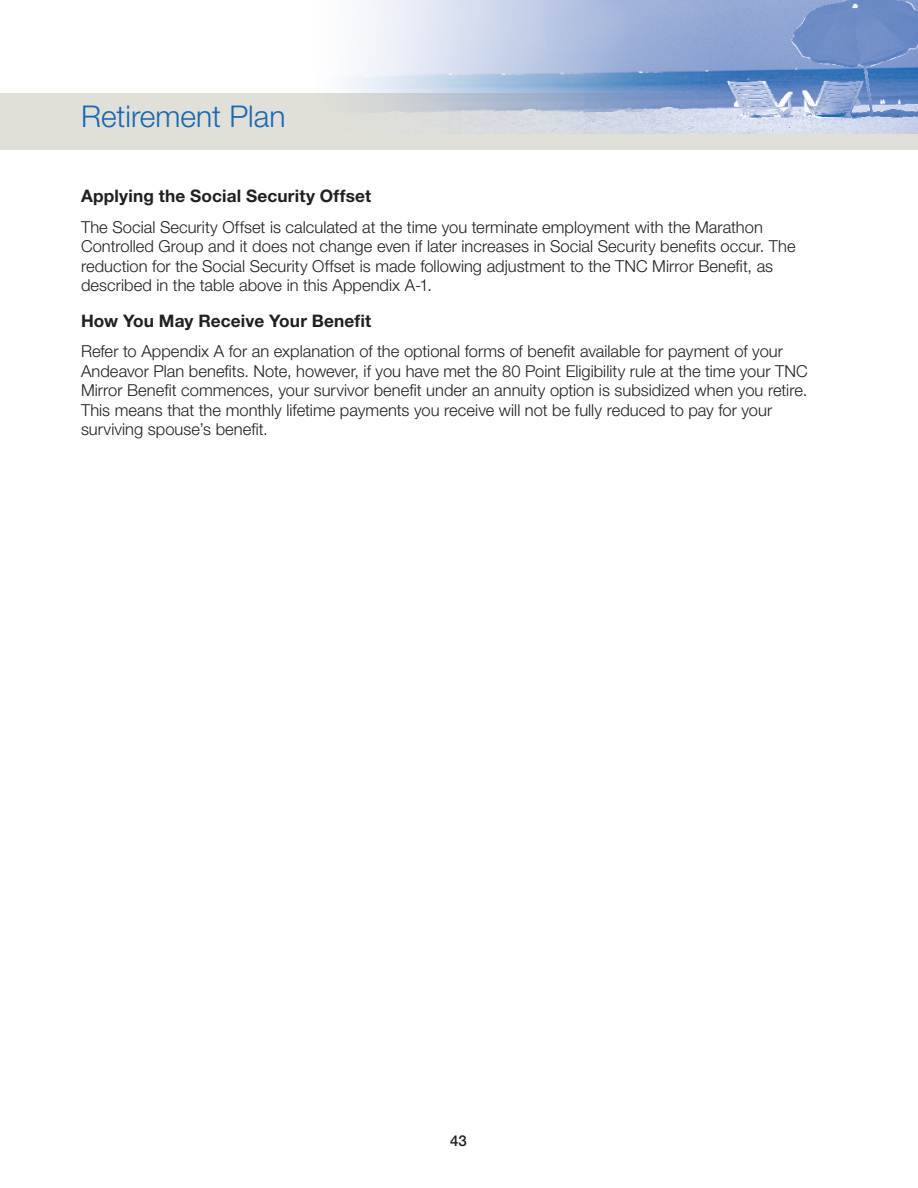
<style>
.page{position:relative;width:918px;height:1188px;background:#fff}
.page>*{position:absolute;margin:0;border:0;box-sizing:border-box;transform-origin:0 0}
.t1{font:300 30px "Helvetica Neue";color:#1768b4}
.HD_2{font:700 17.25px "Helvetica Neue";letter-spacing:.01em;color:#231f20}
.Body{font:300 16.5px/19.5px "Helvetica Neue";color:#231f20}
.t2{font:500 15px "Helvetica Neue";color:#231f20}
</style>
<div class="page">
<div style="left:0;top:93px;width:918px;height:57px;background:#e1e0d8"></div>
<img style="left:345px;top:0;width:573px;height:133px">
<h1 class="t1" style="left:81px;top:98px;width:206px">Retirement Plan</h1>
<p class="HD_2" style="left:81px;top:186px;width:292px">Applying the Social Security Offset</p>
<p class="Body" style="left:81px;top:217px;width:716px">The Social Security Offset is calculated at the time you terminate employment with the Marathon Controlled Group and it does not change even if later increases in Social Security benefits occur. The reduction for the Social Security Offset is made following adjustment to the TNC Mirror Benefit, as described in the table above in this Appendix A-1.</p>
<p class="HD_2" style="left:81px;top:310px;width:292px">How You May Receive Your Benefit</p>
<p class="Body" style="left:81px;top:341px;width:728px">Refer to Appendix A for an explanation of the optional forms of benefit available for payment of your Andeavor Plan benefits. Note, however, if you have met the 80 Point Eligibility rule at the time your TNC Mirror Benefit commences, your survivor benefit under an annuity option is subsidized when you retire.<br>This means that the monthly lifetime payments you receive will not be fully reduced to pay for your surviving spouse’s benefit.</p>
<p class="t2" style="left:450px;top:1131px;width:18px">43</p>
</div>
